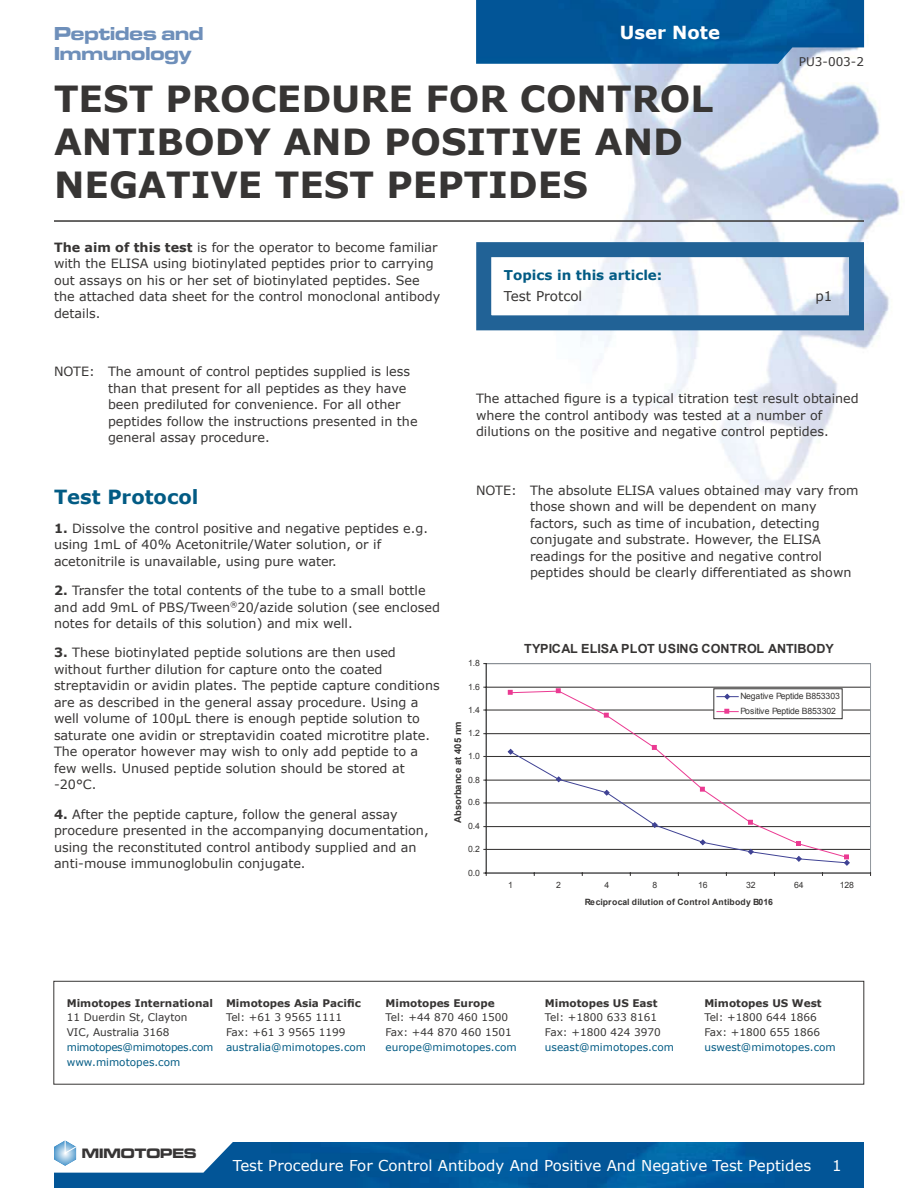
<style>
.page{position:relative;width:918px;height:1188px;background:#fff}
.page>*{position:absolute;margin:0;border:0;box-sizing:border-box;transform-origin:0 0}
.t1{font:700 36px/43.2px "Verdana";color:#373534}
.t2{font:19.5px/19.5px "Microgramma D Bold Exte";color:#6e8fba}
.t3{font:700 19.5px "Verdana";color:#025b84}
.t4{font:700 18px "Verdana";color:#fff}
.t5{font:15px "Verdana";color:#fff}
.t6{font:14.1px "Microgramma D Bold Exte";color:#373535}
.t7{font:700 13.5px "Verdana";color:#025b84}
.t8{font:13.5px "Verdana";color:#373534}
.t9{font:12.75px/16.5px "Verdana";color:#373534}
.t10{font:700 12.6px "Arial";letter-spacing:.005em;color:#373534}
.t11{font:12px "Verdana";color:#373534}
.t12{font:10.5px/14.7px "Verdana";color:#373534}
.t13{font:700 10.5px "Verdana";color:#373534}
.t14{font:10.5px "Verdana";color:#025b84}
.t15{font:10.5px/14.7px "Verdana";letter-spacing:-.03em;color:#025b84}
.t16{font:700 9.45px "Arial";letter-spacing:.025em;color:#373534}
.t17{font:8.7px/15px "Arial";letter-spacing:-.01em;color:#373534}
.t18{font:700 8.7px "Arial";letter-spacing:.025em;color:#373534}
.s1{font-weight:700}
</style>
<div class="page">
<img style="left:54px;top:1143px;width:810px;height:45px">
<img style="left:476px;top:0;width:426px;height:495px">
<hr style="left:54px;top:220px;width:810px;height:2px;background:#373534">
<img style="left:476px;top:0;width:388px;height:64px">
<svg style="left:54px;top:1140px;width:181px;height:33px"></svg>
<div style="left:54px;top:981px;width:810px;height:103px;border:1px solid #373534"></div>
<div style="left:476px;top:242px;width:388px;height:88px;border:15px solid #216296"></div>
<hr style="left:486px;top:849px;width:385px;height:1px;background:#373534">
<hr style="left:486px;top:826px;width:385px;height:1px;background:#373534">
<hr style="left:486px;top:802px;width:385px;height:1px;background:#373534">
<hr style="left:486px;top:780px;width:385px;height:1px;background:#373534">
<hr style="left:486px;top:756px;width:385px;height:1px;background:#373534">
<hr style="left:486px;top:733px;width:385px;height:1px;background:#373534">
<hr style="left:486px;top:710px;width:385px;height:1px;background:#373534">
<hr style="left:486px;top:687px;width:385px;height:1px;background:#373534">
<div style="left:486px;top:663px;width:385px;height:210px;border:1px solid #90979d"></div>
<hr style="left:486px;top:664px;width:1px;height:209px;background:#373534">
<hr style="left:486px;top:873px;width:385px;height:1px;background:#373534">
<svg style="left:510px;top:690px;width:338px;height:55px"></svg>
<svg style="left:508px;top:690px;width:5px;height:5px"></svg>
<svg style="left:556px;top:688px;width:5px;height:5px"></svg>
<svg style="left:604px;top:713px;width:5px;height:5px"></svg>
<svg style="left:507px;top:745px;width:343px;height:121px"></svg>
<div style="left:714px;top:689px;width:128px;height:30px;background:#fff"></div>
<div style="left:714px;top:689px;width:128px;height:30px;border:1px solid #373534"></div>
<svg style="left:717px;top:693px;width:21px;height:7px"></svg>
<svg style="left:717px;top:709px;width:21px;height:5px"></svg>
<h2 class="t2" style="left:54px;top:23px;width:151px">Peptides and<br>Immunology</h2>
<h3 class="t4" style="left:620px;top:21px;width:102px">User Note</h3>
<h1 class="t1" style="left:54px;top:76px;width:661px">TEST PROCEDURE FOR CONTROL<br>ANTIBODY AND POSITIVE AND<br>NEGATIVE TEST PEPTIDES</h1>
<p class="t11" style="left:799px;top:54px;width:67px">PU3-003-2</p>
<p class="t9" style="left:54px;top:239px;width:388px"><span class="s1">The aim of this test</span> is for the operator to become familiar with the ELISA using biotinylated peptides prior to carrying out assays on his or her set of biotinylated peptides. See the attached data sheet for the control monoclonal antibody details.</p>
<p class="t7" style="left:504px;top:267px;width:160px">Topics in this article:</p>
<p class="t8" style="left:504px;top:287px;width:80px">Test Protcol</p>
<p class="t8" style="left:815px;top:287px;width:18px">p1</p>
<p class="t9" style="left:108px;top:363px;width:311px;text-indent:-54px">NOTE: The amount of control peptides supplied is less than that present for all peptides as they have been prediluted for convenience. For all other peptides follow the instructions presented in the general assay procedure.</p>
<p class="t9" style="left:476px;top:390px;width:384px">The attached figure is a typical titration test result obtained where the control antibody was tested at a number of dilutions on the positive and negative control peptides.</p>
<h2 class="t3" style="left:54px;top:484px;width:146px">Test Protocol</h2>
<p class="t9" style="left:54px;top:520px;width:376px"><span class="s1">1.</span> Dissolve the control positive and negative peptides e.g. using 1mL of 40% Acetonitrile/Water solution, or if acetonitrile is unavailable, using pure water.</p>
<p class="t9" style="left:54px;top:582px;width:388px"><span class="s1">2.</span> Transfer the total contents of the tube to a small bottle and add 9mL of PBS/Tween<sup>®</sup>20/azide solution (see enclosed notes for details of this solution) and mix well.</p>
<p class="t9" style="left:54px;top:644px;width:387px"><span class="s1">3.</span> These biotinylated peptide solutions are then used without further dilution for capture onto the coated streptavidin or avidin plates. The peptide capture conditions are as described in the general assay procedure. Using a well volume of 100µL there is enough peptide solution to saturate one avidin or streptavidin coated microtitre plate.<br>The operator however may wish to only add peptide to a few wells. Unused peptide solution should be stored at -20°C.</p>
<p class="t9" style="left:54px;top:805px;width:376px"><span class="s1">4.</span> After the peptide capture, follow the general assay procedure presented in the accompanying documentation, using the reconstituted control antibody supplied and an anti-mouse immunoglobulin conjugate.</p>
<p class="t9" style="left:530px;top:482px;width:330px;text-indent:-54px">NOTE: The absolute ELISA values obtained may vary from those shown and will be dependent on many factors, such as time of incubation, detecting conjugate and substrate. However, the ELISA readings for the positive and negative control peptides should be clearly differentiated as shown</p>
<p class="t17" style="left:468px;top:656px;width:13px">1.8</p>
<p class="t17" style="left:468px;top:679px;width:13px">1.6</p>
<p class="t17" style="left:468px;top:702px;width:13px">1.4</p>
<p class="t16" style="left:452px;top:823px;width:103px;rotate:-90deg">Absorbance at 405 nm</p>
<p class="t17" style="left:468px;top:726px;width:13px">1.2</p>
<p class="t17" style="left:468px;top:749px;width:13px">1.0</p>
<p class="t17" style="left:468px;top:772px;width:13px">0.8</p>
<p class="t17" style="left:468px;top:795px;width:13px">0.6</p>
<p class="t17" style="left:468px;top:819px;width:13px">0.4</p>
<p class="t17" style="left:468px;top:841px;width:13px">0.2</p>
<p class="t17" style="left:468px;top:865px;width:13px">0.0</p>
<p class="t10" style="left:524px;top:640px;width:311px">TYPICAL ELISA PLOT USING CONTROL ANTIBODY</p>
<p class="t17" style="left:741px;top:689px;width:101px">Negative Peptide B853303<br>Positive Peptide B853302</p>
<p class="t17" style="left:508px;top:878px;width:6px">1</p>
<p class="t17" style="left:556px;top:878px;width:6px">2</p>
<p class="t17" style="left:604px;top:878px;width:6px">4</p>
<p class="t17" style="left:652px;top:878px;width:6px">8</p>
<p class="t17" style="left:698px;top:878px;width:11px">16</p>
<p class="t17" style="left:746px;top:878px;width:11px">32</p>
<p class="t17" style="left:794px;top:878px;width:11px">64</p>
<p class="t17" style="left:840px;top:878px;width:16px">128</p>
<p class="t18" style="left:585px;top:896px;width:190px">Reciprocal dilution of Control Antibody B016</p>
<p class="t13" style="left:67px;top:996px;width:148px">Mimotopes International</p>
<p class="t12" style="left:67px;top:1010px;width:122px">11 Duerdin St, Clayton<br>VIC, Australia 3168</p>
<p class="t15" style="left:67px;top:1039px;width:148px">mimotopes@mimotopes.com www.mimotopes.com</p>
<p class="t13" style="left:226px;top:996px;width:136px">Mimotopes Asia Pacific</p>
<p class="t12" style="left:226px;top:1010px;width:121px">Tel: +61 3 9565 1111<br>Fax: +61 3 9565 1199</p>
<p class="t14" style="left:226px;top:1040px;width:142px">australia@mimotopes.com</p>
<p class="t13" style="left:385px;top:996px;width:111px">Mimotopes Europe</p>
<p class="t12" style="left:385px;top:1010px;width:128px">Tel: +44 870 460 1500<br>Fax: +44 870 460 1501</p>
<p class="t14" style="left:385px;top:1040px;width:133px">europe@mimotopes.com</p>
<p class="t13" style="left:545px;top:996px;width:114px">Mimotopes US East</p>
<p class="t12" style="left:545px;top:1010px;width:117px">Tel: +1800 633 8161<br>Fax: +1800 424 3970</p>
<p class="t14" style="left:545px;top:1040px;width:131px">useast@mimotopes.com</p>
<p class="t13" style="left:704px;top:996px;width:119px">Mimotopes US West</p>
<p class="t12" style="left:704px;top:1010px;width:117px">Tel: +1800 644 1866<br>Fax: +1800 655 1866</p>
<p class="t14" style="left:704px;top:1040px;width:133px">uswest@mimotopes.com</p>
<p class="t6" style="left:82px;top:1144px;width:116px">MIMOTOPES</p>
<p class="t5" style="left:233px;top:1156px;width:580px">Test Procedure For Control Antibody And Positive And Negative Test Peptides</p>
<p class="t5" style="left:832px;top:1156px;width:11px">1</p>
</div>
